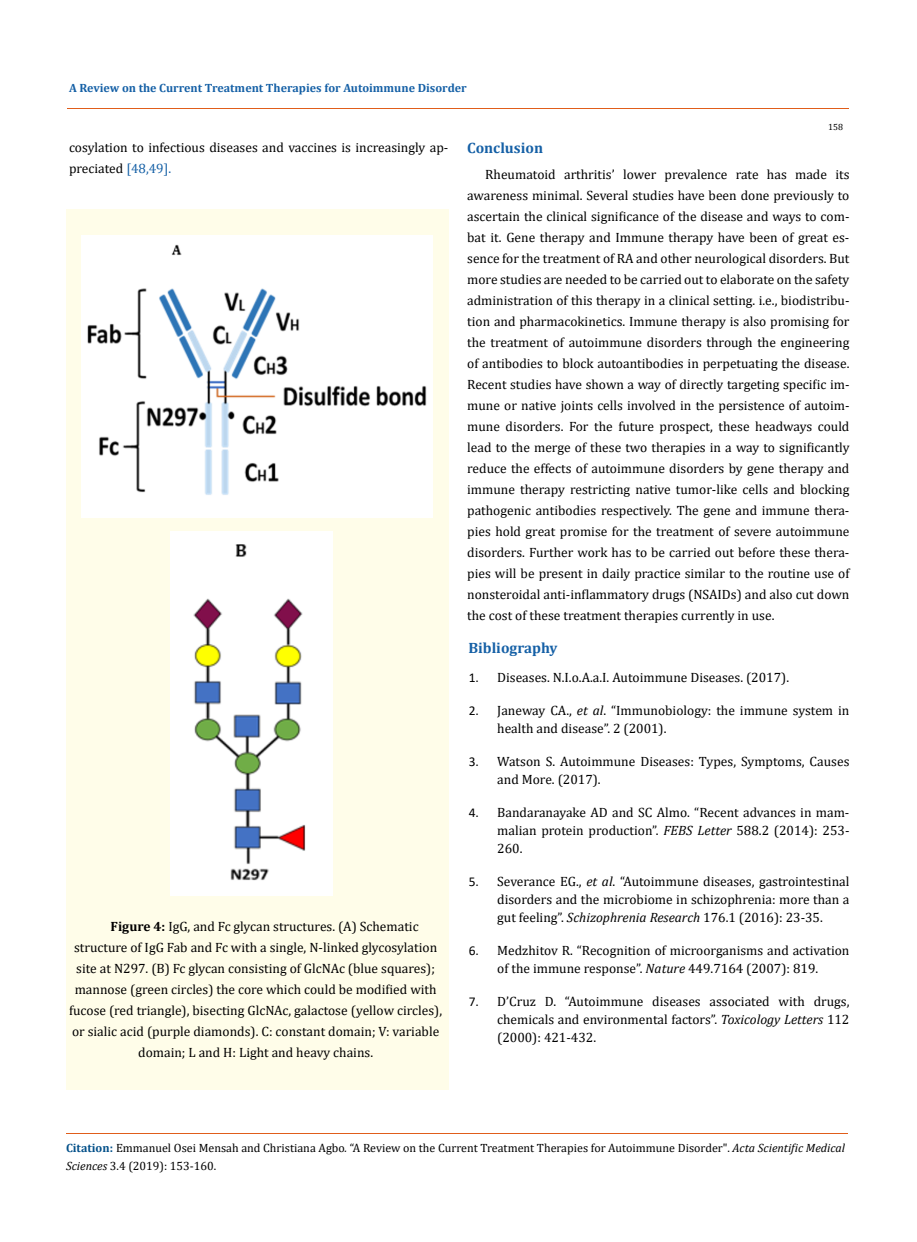
<style>
.page{position:relative;width:917px;height:1242px;background:#fff}
.page>*{position:absolute;margin:0;border:0;box-sizing:border-box;transform-origin:0 0}
.t1{font:700 15px "Cambria";color:#1560a6}
.t2{font:13.5px/21px "Cambria";color:#000;text-align:justify}
.t3{font:12px/18px "Cambria";color:#000}
.t4{font:700 12px "Cambria";color:#1560a6}
.t5{font:9px "Cambria";color:#000}
.s1{color:#1560a6}
.s2{font-weight:700}
.s3{font-family:"Calibri"}
.s4{font-style:italic}
.s5{font-weight:700;color:#035089}
</style>
<div class="page">
<hr style="left:67px;top:109px;width:782px;height:1px;background:#e05d1a">
<div style="left:66px;top:209px;width:382px;height:881px;background:#fffde9"></div>
<img style="left:81px;top:236px;width:351px;height:281px">
<img style="left:171px;top:531px;width:162px;height:365px">
<hr style="left:66px;top:1133px;width:781px;height:1px;background:#e05d1a">
<p class="t4" style="left:69px;top:79px;width:399px">A Review on the Current Treatment Therapies for Autoimmune Disorder</p>
<p class="t5" style="left:828px;top:122px;width:16px">158</p>
<p class="t2" style="left:69px;top:136px;width:381px">cosylation to infectious diseases and vaccines is increasingly ap&shy;preciated <span class="s1">[48,49].</span></p>
<p class="t2" style="left:111px;top:916px;width:309px"><span class="s2">Figure 4:</span> IgG, and Fc glycan structures. (A) Schematic</p>
<p class="t2" style="left:74px;top:937px;width:364px">structure of IgG Fab and Fc with a single, N-linked glycosylation</p>
<p class="t2" style="left:76px;top:958px;width:360px">site at N297. (B) Fc glycan consisting of GlcNAc (blue squares);</p>
<p class="t2" style="left:75px;top:979px;width:363px">mannose (green circles) the core which could be modified with</p>
<p class="t2" style="left:69px;top:1000px;width:374px">fucose (red triangle), bisecting GlcNAc, galactose (yellow circles),</p>
<p class="t2" style="left:72px;top:1021px;width:369px">or sialic acid (purple diamonds). C: constant domain; V: variable</p>
<p class="t2" style="left:138px;top:1042px;width:236px">domain; L and H: Light and heavy chains.</p>
<p class="t1" style="left:467px;top:137px;width:77px">Conclusion</p>
<p class="t2" style="left:467px;top:164px;width:384px;text-indent:18px">Rheumatoid arthritis’ lower prevalence rate has made its awareness minimal. Several studies have been done previously to ascertain the clinical significance of the disease and ways to com&shy;bat it. Gene therapy and Immune therapy have been of great es&shy;sence for the treatment of RA and other neurological disorders. But more studies are needed to be carried out to elaborate on the safety administration of this therapy in a clinical setting. i.e., biodistribu&shy;tion and pharmacokinetics. Immune therapy is also promising for the treatment of autoimmune disorders through the engineering of antibodies to block autoantibodies in perpetuating the disease.<br>Recent studies have shown a way of directly targeting specific im&shy;mune or native joints cells involved in the persistence of autoim&shy;mune disorders. For the future prospect, these headways could lead to the merge of these two therapies in a way to significantly reduce the effects of autoimmune disorders by gene therapy and immune therapy restricting native tumor-like cells and blocking pathogenic antibodies respectively. The gene and immune thera&shy;pies hold great promise for the treatment of severe autoimmune disorders. Further work has to be carried out before these thera&shy;pies will be present in daily practice similar to the routine use of nonsteroidal anti-inflammatory drugs (NSAIDs) and also cut down the cost of these treatment therapies currently in use.</p>
<p class="t1" style="left:468px;top:638px;width:91px">Bibliography</p>
<p class="t2" style="left:468px;top:667px;width:322px"><span class="s3">1.</span> Diseases. N.I.o.A.a.I. Autoimmune Diseases. (2017).</p>
<p class="t2" style="left:497px;top:701px;width:354px;line-height:18px;text-indent:-28px"><span class="s3">2.</span> Janeway CA., <span class="s4">et al</span>. “Immunobiology: the immune system in health and disease”. 2 (2001).</p>
<p class="t2" style="left:497px;top:752px;width:354px;line-height:18px;text-indent:-28px"><span class="s3">3.</span> Watson S. Autoimmune Diseases: Types, Symptoms, Causes and More. (2017).</p>
<p class="t2" style="left:497px;top:803px;width:354px;line-height:18px;text-indent:-28px"><span class="s3">4.</span> Bandaranayake AD and SC Almo. “Recent advances in mam&shy;malian protein production”. <span class="s4">FEBS Letter</span> 588.2 (2014): 253- 260.</p>
<p class="t2" style="left:497px;top:872px;width:354px;line-height:18px;text-indent:-28px"><span class="s3">5.</span> Severance EG., <span class="s4">et al</span>. “Autoimmune diseases, gastrointestinal disorders and the microbiome in schizophrenia: more than a gut feeling”. <span class="s4">Schizophrenia Research</span> 176.1 (2016): 23-35.</p>
<p class="t2" style="left:468px;top:941px;width:382px;line-height:18px;text-align:center"><span class="s3">6.</span> Medzhitov R. “Recognition of microorganisms and activation of the immune response”. <span class="s4">Nature</span> 449.7164 (2007): 819.</p>
<p class="t2" style="left:497px;top:992px;width:354px;line-height:18px;text-indent:-28px"><span class="s3">7.</span> D’Cruz D. “Autoimmune diseases associated with drugs, chemicals and environmental factors”. <span class="s4">Toxicology Letters</span> 112 (2000): 421-432.</p>
<p class="t3" style="left:66px;top:1139px;width:780px"><span class="s5">Citation:</span> Emmanuel Osei Mensah and Christiana Agbo<span class="s4">.</span> “A Review on the Current Treatment Therapies for Autoimmune Disorder". <span class="s4">Acta Scientific Medical<br>Sciences</span> 3.4 (2019): 153-160.</p>
</div>
